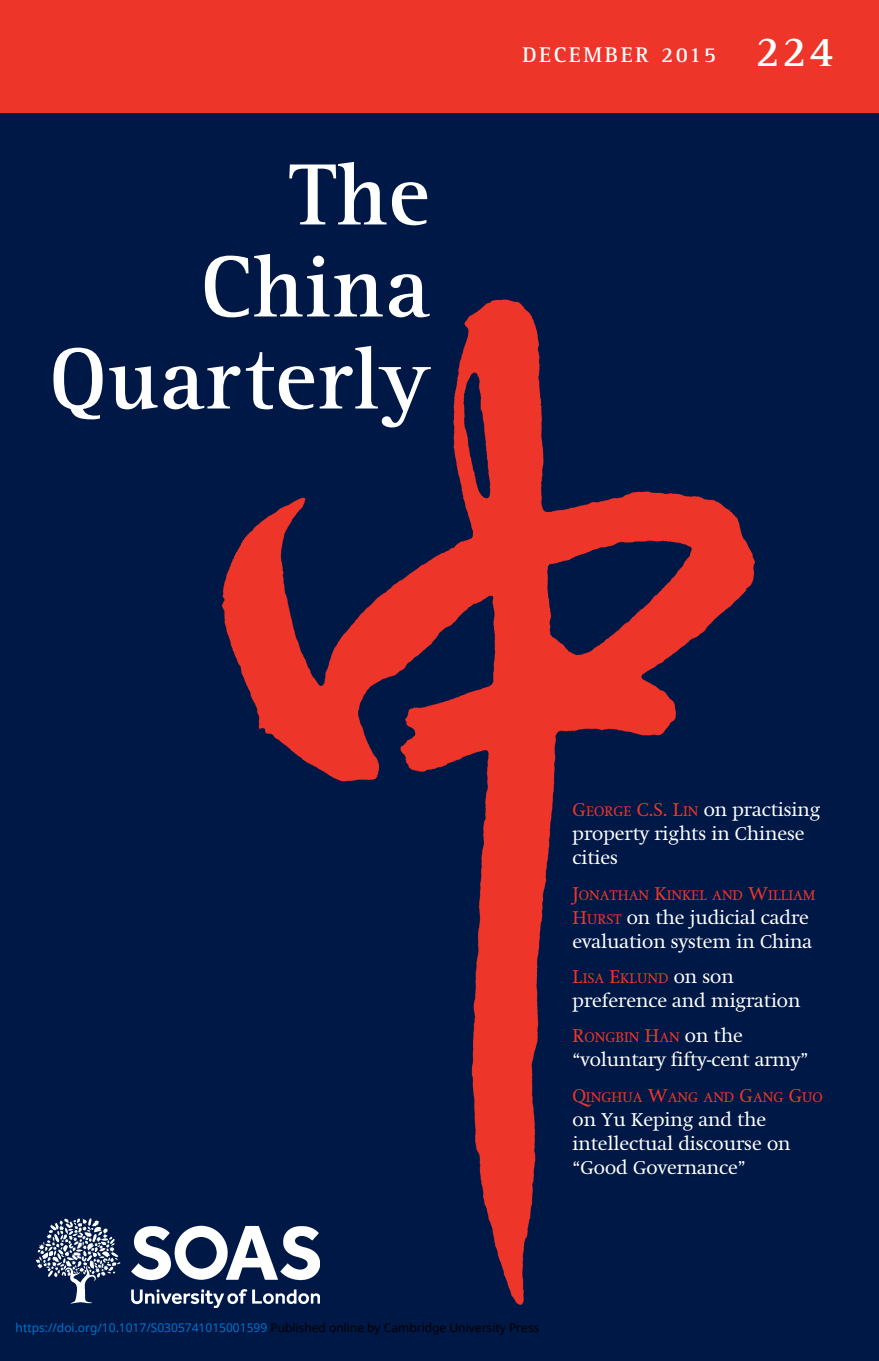
<style>
.page{position:relative;width:879px;height:1361px;background:#ee3529}
.page>*{position:absolute;margin:0;border:0;box-sizing:border-box;transform-origin:0 0}
.t1{font:700 90px/92px "Rotis Serif";letter-spacing:.01em;color:#fff;text-align:right}
.t2{font:700 22px "Rotis Serif";letter-spacing:.11em;color:#fff}
.t3{font:19px/24px "Hollander Com";color:#fff}
.t4{font:14.2px "Hollander Com";color:#ee3529}
.t5{font:12px "Noto Sans";color:#0172cf}
.s1{font-size:44px}
.s2{color:#ee3529}
.s3{font-size:14.2px;color:#ee3529}
.s4{font-size:19px}
.s5{font-size:19px;color:#fff}
.s6{color:#000}
</style>
<div class="page">
<div style="left:0;top:113px;width:879px;height:1248px;background:#001845"></div>
<img style="left:213px;top:299px;width:542px;height:1009px">
<img style="left:36px;top:1218px;width:283px;height:89px">
<p class="t1" style="left:49px;top:157px;width:382px">The<br>China<br>Quarterly</p>
<p class="t2" style="left:522px;top:47px;width:313px">DECEMBER 2015 <span class="s1">224</span></p>
<p class="t3" style="left:572px;top:799px;width:249px"><span class="s2">G</span><span class="s3">EORGE</span> <span class="s2">C.S. L</span><span class="s3">IN</span> on practising property rights in Chinese cities</p>
<p class="t4" style="left:572px;top:888px;width:244px"><span class="s4">J</span>ONATHAN <span class="s4">K</span>INKEL AND <span class="s4">W</span>ILLIAM</p>
<p class="t3" style="left:572px;top:906px;width:241px"><span class="s2">H</span><span class="s3">URST</span> on the judicial cadre evaluation system in China</p>
<p class="t4" style="left:572px;top:972px;width:163px"><span class="s4">L</span>ISA <span class="s4">E</span>KLUND <span class="s5">on son</span></p>
<p class="t3" style="left:572px;top:990px;width:229px">preference and migration</p>
<p class="t4" style="left:572px;top:1031px;width:172px"><span class="s4">R</span>ONGBIN <span class="s4">H</span>AN <span class="s5">on the</span></p>
<p class="t3" style="left:572px;top:1049px;width:237px">“voluntary fifty-cent army”</p>
<p class="t4" style="left:572px;top:1090px;width:252px"><span class="s4">Q</span>INGHUA <span class="s4">W</span>ANG AND <span class="s4">G</span>ANG <span class="s4">G</span>UO</p>
<p class="t3" style="left:572px;top:1108px;width:219px">on Yu Keping and the intellectual discourse on “Good Governance”</p>
<p class="t5" style="left:16px;top:1319px;width:525px">https://doi.org/10.1017/S0305741015001599 <span class="s6">Published online by Cambridge University Press</span></p>
</div>
